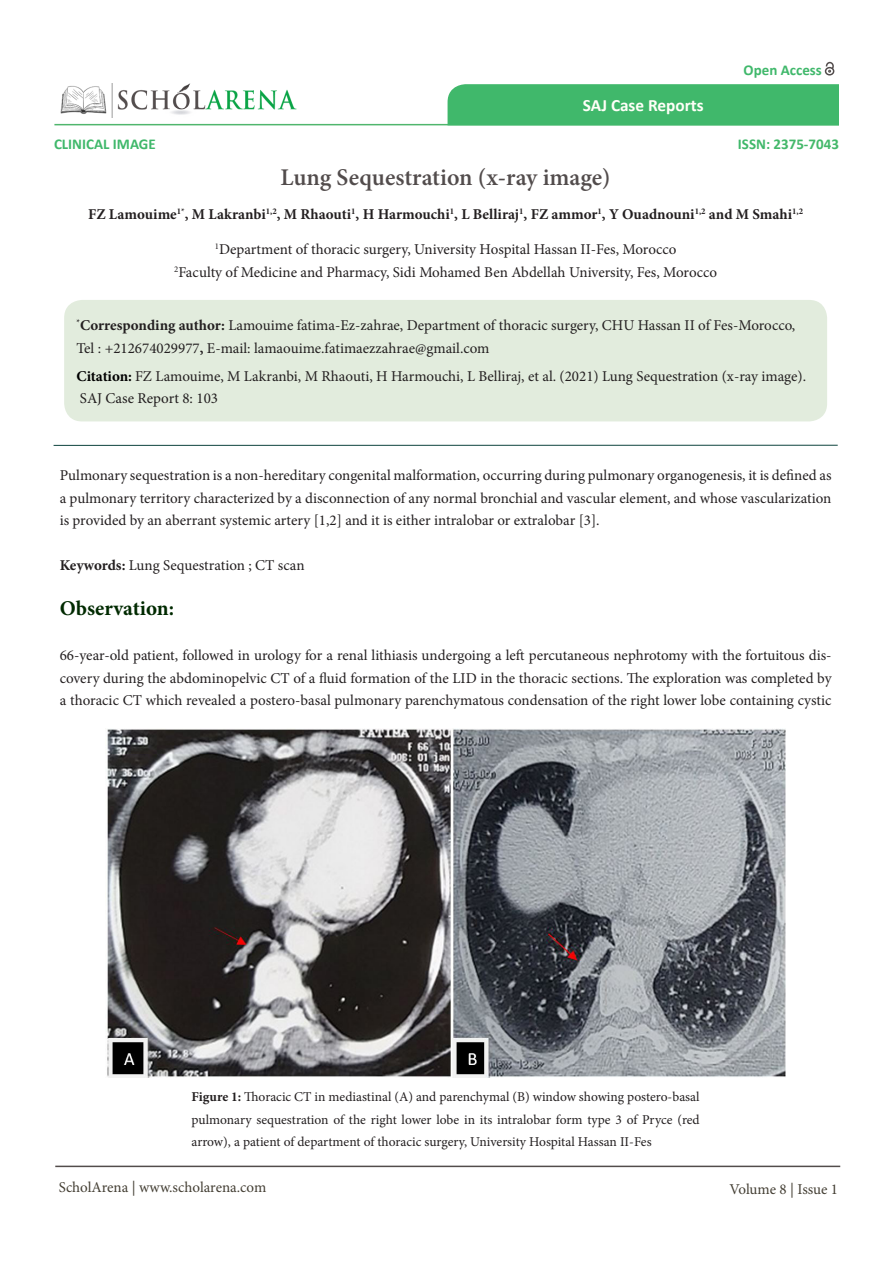
<style>
.page{position:relative;width:893px;height:1263px;background:#fff}
.page>*{position:absolute;margin:0;border:0;box-sizing:border-box;transform-origin:0 0}
.t1{font:600 24px "Minion Pro";color:#524c4c}
.t2{font:700 21px "Minion Pro";color:#002a00}
.Default{font:700 17.25px "Calibri";color:#fffff8}
.HTML_Preformatted{font:15px/22.5px "Minion Pro";color:#231f20;text-align:justify}
.t3{font:700 15px "Minion Pro";color:#231f20}
.t4{font:15px "Minion Pro";letter-spacing:-.005em;color:#443f34}
.t5{font:700 15px "Calibri";color:#40b86b}
.Pa2{font:15px "Minion Pro";color:#211d1e}
.t6{font:700 15px "Calibri";color:#44b86a}
.t7{font:13.5px/22.5px "Minion Pro";letter-spacing:-.005em;color:#231f20;text-align:justify}
.t8{font:700 8.7px "Minion Pro";color:#231f20}
.HTML_Preformatted-2{font:8.7px "Minion Pro";color:#231f20}
.s1{color:#40b86b}
.s2{font-size:15px}
.s3{font-weight:700}
.s4{font-weight:700;color:#000}
</style>
<div class="page">
<hr style="left:54px;top:445px;width:784px;height:1px;background:#0d433d">
<div style="left:64px;top:300px;width:763px;height:121px;background:#e2ecdd;border-radius:18px"></div>
<img style="left:60px;top:83px;width:237px;height:34px">
<hr style="left:54px;top:124px;width:785px;height:1px;background:#50b66d">
<svg style="left:54px;top:123px;width:104px;height:3px"></svg>
<hr style="left:55px;top:1165px;width:785px;height:2px;background:#524c4b">
<svg style="left:448px;top:61px;width:391px;height:65px"></svg>
<div style="left:168px;top:605px;width:7px;height:6px;border:3px solid #fff;border-radius:50%"></div>
<div style="left:168px;top:611px;width:7px;height:6px;border:3px solid #fff;border-radius:50%"></div>
<img style="left:107px;top:729px;width:679px;height:348px">
<p class="t5" style="left:54px;top:133px;width:103px">CLINICAL IMAGE</p>
<p class="Default" style="left:583px;top:93px;width:123px">SAJ Case Reports</p>
<p class="t1" style="left:281px;top:161px;width:332px">Lung Sequestration -x( ray image(</p>
<p class="t5" style="left:744px;top:59px;width:80px">Open Access</p>
<p class="t6" style="left:738px;top:133px;width:103px"><span class="s1">ISSN:</span> 2375-7043</p>
<p class="t3" style="left:88px;top:204px;width:179px">FZ Lamouime M,<sup>*1</sup> Lakranbi</p>
<p class="t8" style="left:450px;top:205px;width:6px">1</p>
<p class="t8" style="left:519px;top:205px;width:6px">1</p>
<p class="t8" style="left:598px;top:205px;width:6px">1</p>
<p class="t8" style="left:792px;top:205px;width:12px">1,2</p>
<p class="t8" style="left:266px;top:205px;width:16px">1,2<span class="s2">,</span></p>
<p class="t8" style="left:351px;top:205px;width:6px">1</p>
<p class="t8" style="left:695px;top:205px;width:12px">1,2</p>
<p class="t3" style="left:284px;top:204px;width:412px">M Rhaouti H, Harmouchi L, Belliraj , FZ ammor Y, Ouadnouni</p>
<p class="t3" style="left:709px;top:204px;width:85px">and M Smahi</p>
<p class="HTML_Preformatted-2" style="left:215px;top:240px;width:6px">1</p>
<p class="HTML_Preformatted" style="left:219px;top:238px;width:459px">Department of thoracic surgery, University Hospital Hassan II-Fes, Morocco</p>
<p class="HTML_Preformatted-2" style="left:174px;top:263px;width:6px">2</p>
<p class="HTML_Preformatted" style="left:178px;top:261px;width:540px">Faculty of Medicine and Pharmacy, Sidi Mohamed Ben Abdellah University, Fes, Morocco</p>
<p class="t8" style="left:77px;top:316px;width:5px">*</p>
<p class="HTML_Preformatted" style="left:80px;top:314px;width:717px"><span class="s3">Corresponding author:</span> Lamouime fatima-Ez-zahrae, Department of thoracic surgery, CHU Hassan II of Fes-Morocco,</p>
<p class="HTML_Preformatted" style="left:77px;top:337px;width:414px">Tel : +212674029977<span class="s3">,</span> -E mail: lamaouime.fatimaezzahrae@gmail.com</p>
<p class="HTML_Preformatted" style="left:77px;top:365px;width:731px"><span class="s4">Citation:</span> FZ Lamouime M, Lakranbi M, Rhaouti H, Harmouchi L, Belliraj, et al (. 2021) Lung Sequestration -x( ray image .(</p>
<p class="Pa2" style="left:80px;top:388px;width:140px">SAJ Case Report 8: 103</p>
<p class="HTML_Preformatted" style="left:60px;top:464px;width:773px">Pulmonary sequestration is a non-hereditary congenital malformation, occurring during pulmonary organogenesis isit, defined as a pulmonary territory characterized by a disconnection of any normal bronchial and vascular element, and whose vascularization is provided by an aberrant systemic artery [1,2] and isit either intralobar or extralobar . [3]</p>
<p class="HTML_Preformatted" style="left:60px;top:554px;width:246px"><span class="s3">Keywords:</span> Lung Sequestration ; CT scan</p>
<p class="t2" style="left:60px;top:593px;width:116px">Observation:</p>
<p class="HTML_Preformatted" style="left:60px;top:644px;width:773px">66-year-old patient, followed in urology for a renal lithiasis undergoing a left percutaneous nephrotomy with the fortuitous dis-</p>
<p class="HTML_Preformatted" style="left:60px;top:689px;width:773px">a thoracic CT which revealed a postero-basal pulmonary parenchymatous condensation of the right lower lobe containing cystic</p>
<p class="HTML_Preformatted" style="left:60px;top:667px;width:773px">covery during the abdominopelvic CT of a fluid formation of the LID in the thoracic sections. The exploration was completed by</p>
<p class="t7" style="left:192px;top:1086px;width:510px"><span class="s3">Figure 1:</span> Thoracic CT in mediastinal A( ) and parenchymal B( ) window showing postero-basal pulmonary sequestration of the right lower lobe in its intralobar form type 3 of Pryce (red arrow a,) patient of department of thoracic surgery, University Hospital Hassan II-Fes</p>
<p class="t4" style="left:59px;top:1177px;width:209px">ScholArena | www.scholarena.com</p>
<p class="t4" style="left:729px;top:1179px;width:110px">Volume 8 | Issue 1</p>
</div>
